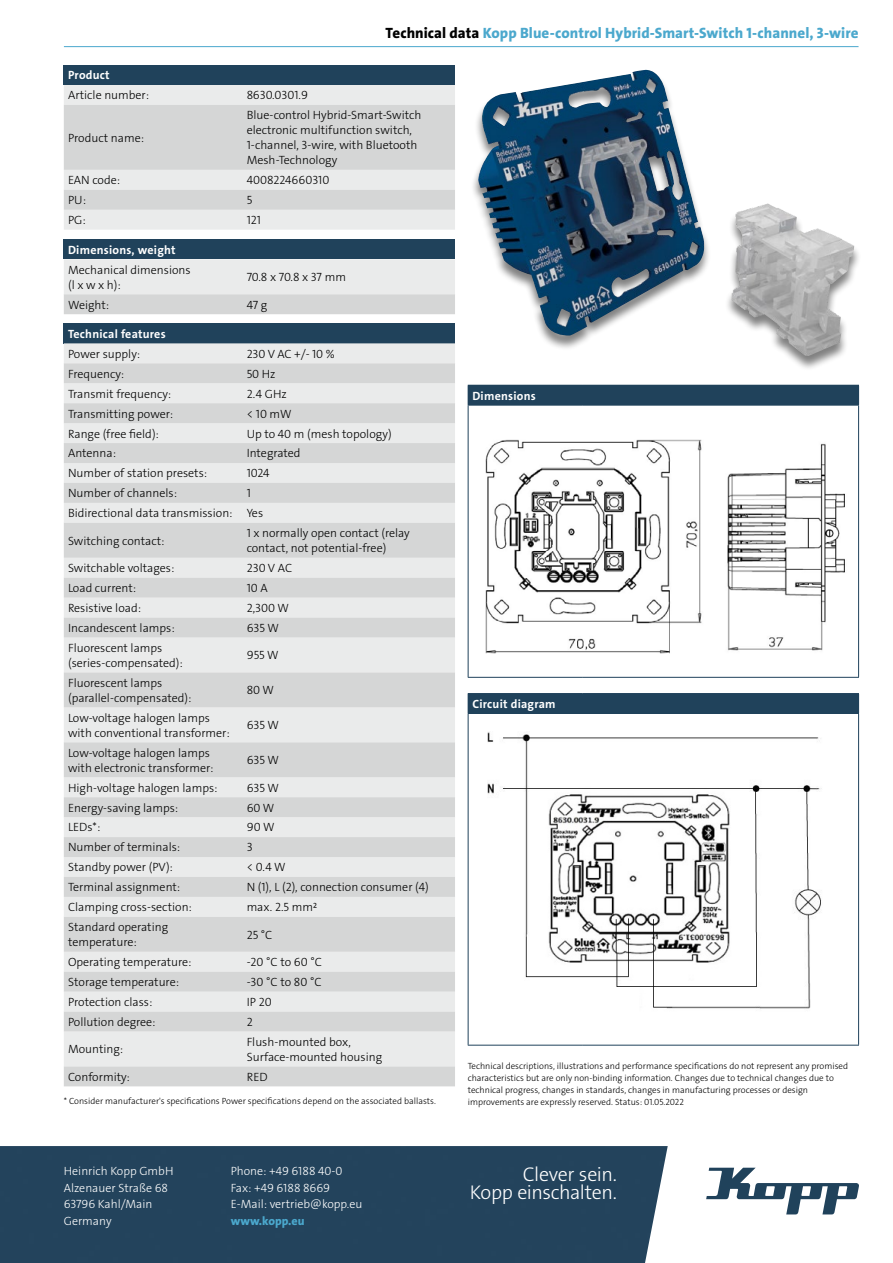
<style>
.page{position:relative;width:893px;height:1263px;background:#fff}
.page>*{position:absolute;margin:0;border:0;box-sizing:border-box;transform-origin:0 0}
.t1{font:19.95px/18px "The Sans LP3 Lig";letter-spacing:-.02em;color:#fff;text-align:right}
.t2{font:15px "The Sans LP8 Ex Bld";letter-spacing:.005em;color:#4ba8cd}
.t3{font:12px/15px "The Sans LP3 Lig";color:#000}
.t4{font:12px/16.5px "The Sans LP3 Lig";color:#fff}
.t5{font:12px "The Sans LP7 Bld";letter-spacing:.02em;color:#fff}
.t6{font:12px "The Sans LP8 Ex Bld";color:#4ba8cd}
.t7{font:9px/12px "The Sans LP3 Lig";color:#000}
.s1{color:#000}
</style>
<div class="page">
<svg style="left:706px;top:1168px;width:153px;height:46px"></svg>
<div style="left:64px;top:323px;width:391px;height:20px;background:#20425b"></div>
<div style="left:64px;top:343px;width:391px;height:20px;background:#eaebeb"></div>
<svg style="left:64px;top:363px;width:391px;height:723px;background:#dfe0e0"></svg>
<div style="left:468px;top:385px;width:391px;height:20px;background:#20425b"></div>
<hr style="left:468px;top:405px;width:1px;height:272px;background:#20425b">
<hr style="left:858px;top:405px;width:1px;height:272px;background:#20425b">
<hr style="left:468px;top:677px;width:114px;height:1px;background:#20425b">
<hr style="left:582px;top:677px;width:277px;height:1px;background:#20425b">
<hr style="left:468px;top:405px;width:114px;height:1px;background:#20425b">
<hr style="left:582px;top:405px;width:277px;height:1px;background:#20425b">
<div style="left:468px;top:693px;width:391px;height:20px;background:#20425b"></div>
<hr style="left:468px;top:714px;width:1px;height:331px;background:#20425b">
<hr style="left:858px;top:714px;width:1px;height:331px;background:#20425b">
<hr style="left:468px;top:1045px;width:114px;height:1px;background:#20425b">
<hr style="left:582px;top:1045px;width:277px;height:1px;background:#20425b">
<hr style="left:468px;top:713px;width:114px;height:1px;background:#20425b">
<hr style="left:582px;top:713px;width:277px;height:1px;background:#20425b">
<div style="left:0;top:1146px;width:668px;height:117px;background:#23435c"></div>
<hr style="left:64px;top:46px;width:794px;height:1px;background:#4ba8cd">
<div style="left:64px;top:239px;width:391px;height:20px;background:#20425b"></div>
<svg style="left:64px;top:259px;width:391px;height:55px;background:#e2e3e3"></svg>
<div style="left:64px;top:65px;width:391px;height:20px;background:#20425b"></div>
<svg style="left:64px;top:85px;width:391px;height:145px;background:#dddede"></svg>
<div style="left:471px;top:71px;width:390px;height:300px;background:#000;opacity:.5"></div>
<img style="left:478px;top:70px;width:229px;height:266px">
<img style="left:487px;top:732px;width:335px;height:277px">
<img style="left:485px;top:439px;width:217px;height:215px">
<img style="left:727px;top:443px;width:118px;height:208px">
<p class="t2" style="left:386px;top:23px;width:474px"><span class="s1">Technical data</span> Kopp Blue-control Hybrid-Smart-Switch 1-channel, 3-wire</p>
<p class="t5" style="left:68px;top:68px;width:43px">Product</p>
<p class="t3" style="left:68px;top:88px;width:82px">Article number:</p>
<p class="t3" style="left:247px;top:88px;width:63px">8630.0301.9</p>
<p class="t3" style="left:68px;top:130px;width:77px">Product name:</p>
<p class="t3" style="left:247px;top:108px;width:176px">Blue-control Hybrid-Smart-Switch electronic multifunction switch,<br>1-channel, 3-wire, with Bluetooth<br>Mesh-Technology</p>
<p class="t3" style="left:68px;top:173px;width:54px">EAN code:</p>
<p class="t3" style="left:247px;top:173px;width:84px">4008224660310</p>
<p class="t3" style="left:68px;top:193px;width:19px">PU:</p>
<p class="t3" style="left:247px;top:193px;width:7px">5</p>
<p class="t3" style="left:68px;top:213px;width:19px">PG:</p>
<p class="t3" style="left:247px;top:213px;width:16px">121</p>
<p class="t5" style="left:68px;top:242px;width:109px">Dimensions, weight</p>
<p class="t3" style="left:68px;top:262px;width:124px">Mechanical dimensions (l x w x h):</p>
<p class="t3" style="left:247px;top:270px;width:101px">70.8 x 70.8 x 37 mm</p>
<p class="t3" style="left:68px;top:297px;width:43px">Weight:</p>
<p class="t3" style="left:247px;top:297px;width:22px">47 g</p>
<p class="t5" style="left:68px;top:326px;width:99px">Technical features</p>
<p class="t3" style="left:68px;top:346px;width:73px">Power supply:</p>
<p class="t3" style="left:247px;top:346px;width:90px">230 V AC +/- 10 %</p>
<p class="t3" style="left:68px;top:366px;width:58px">Frequency:</p>
<p class="t3" style="left:247px;top:366px;width:30px">50 Hz</p>
<p class="t3" style="left:68px;top:386px;width:105px">Transmit frequency:</p>
<p class="t3" style="left:247px;top:386px;width:42px">2.4 GHz</p>
<p class="t3" style="left:68px;top:406px;width:107px">Transmitting power:</p>
<p class="t3" style="left:247px;top:406px;width:47px">&lt; 10 mW</p>
<p class="t3" style="left:68px;top:426px;width:92px">Range (free field):</p>
<p class="t3" style="left:247px;top:426px;width:147px">Up to 40 m (mesh topology)</p>
<p class="t3" style="left:68px;top:446px;width:50px">Antenna:</p>
<p class="t3" style="left:247px;top:446px;width:55px">Integrated</p>
<p class="t3" style="left:68px;top:466px;width:141px">Number of station presets:</p>
<p class="t3" style="left:247px;top:466px;width:25px">1024</p>
<p class="t3" style="left:68px;top:486px;width:111px">Number of channels:</p>
<p class="t3" style="left:68px;top:483px;width:197px;line-height:20px;text-indent:179px">1<br>Bidirectional data transmission: Yes</p>
<p class="t3" style="left:68px;top:533px;width:98px">Switching contact:</p>
<p class="t3" style="left:247px;top:526px;width:165px">1 x normally open contact (relay contact, not potential-free)</p>
<p class="t3" style="left:68px;top:561px;width:108px">Switchable voltages:</p>
<p class="t3" style="left:247px;top:561px;width:47px">230 V AC</p>
<p class="t3" style="left:68px;top:581px;width:70px">Load current:</p>
<p class="t3" style="left:247px;top:581px;width:23px">10 A</p>
<p class="t3" style="left:68px;top:600px;width:75px">Resistive load:</p>
<p class="t3" style="left:247px;top:600px;width:44px">2,300 W</p>
<p class="t3" style="left:68px;top:620px;width:108px">Incandescent lamps:</p>
<p class="t3" style="left:247px;top:620px;width:34px">635 W</p>
<p class="t3" style="left:68px;top:640px;width:116px">Fluorescent lamps (series-compensated):</p>
<p class="t3" style="left:247px;top:648px;width:33px">955 W</p>
<p class="t3" style="left:68px;top:675px;width:125px">Fluorescent lamps (parallel-compensated):</p>
<p class="t3" style="left:247px;top:683px;width:29px">80 W</p>
<p class="t3" style="left:68px;top:710px;width:163px">Low-voltage halogen lamps with conventional transformer:</p>
<p class="t3" style="left:247px;top:718px;width:34px">635 W</p>
<p class="t3" style="left:68px;top:745px;width:147px">Low-voltage halogen lamps with electronic transformer:</p>
<p class="t3" style="left:247px;top:753px;width:34px">635 W</p>
<p class="t3" style="left:68px;top:780px;width:151px">High-voltage halogen lamps:</p>
<p class="t3" style="left:247px;top:780px;width:34px">635 W</p>
<p class="t3" style="left:68px;top:800px;width:112px">Energy-saving lamps:</p>
<p class="t3" style="left:247px;top:800px;width:29px">60 W</p>
<p class="t3" style="left:68px;top:820px;width:34px">LEDs*:</p>
<p class="t3" style="left:247px;top:820px;width:29px">90 W</p>
<p class="t3" style="left:68px;top:840px;width:114px">Number of terminals:</p>
<p class="t3" style="left:247px;top:840px;width:7px">3</p>
<p class="t3" style="left:68px;top:860px;width:106px">Standby power (PV):</p>
<p class="t3" style="left:247px;top:860px;width:40px">&lt; 0.4 W</p>
<p class="t3" style="left:68px;top:880px;width:114px">Terminal assignment:</p>
<p class="t3" style="left:247px;top:880px;width:184px">N (1), L (2), connection consumer (4)</p>
<p class="t3" style="left:68px;top:900px;width:125px">Clamping cross-section:</p>
<p class="t3" style="left:247px;top:900px;width:72px">max. 2.5 mm²</p>
<p class="t3" style="left:68px;top:920px;width:102px">Standard operating temperature:</p>
<p class="t3" style="left:247px;top:927px;width:27px">25 °C</p>
<p class="t3" style="left:68px;top:955px;width:125px">Operating temperature:</p>
<p class="t3" style="left:247px;top:955px;width:77px">-20 °C to 60 °C</p>
<p class="t3" style="left:68px;top:974px;width:112px">Storage temperature:</p>
<p class="t3" style="left:247px;top:974px;width:76px">-30 °C to 80 °C</p>
<p class="t3" style="left:68px;top:994px;width:86px">Protection class:</p>
<p class="t3" style="left:247px;top:994px;width:27px">IP 20</p>
<p class="t3" style="left:68px;top:1014px;width:89px">Pollution degree:</p>
<p class="t3" style="left:247px;top:1014px;width:8px">2</p>
<p class="t3" style="left:68px;top:1042px;width:57px">Mounting:</p>
<p class="t3" style="left:247px;top:1034px;width:137px">Flush-mounted box,<br>Surface-mounted housing</p>
<p class="t3" style="left:68px;top:1069px;width:63px">Conformity:</p>
<p class="t3" style="left:247px;top:1069px;width:22px">RED</p>
<p class="t7" style="left:64px;top:1095px;width:374px">* Consider manufacturer's specifications Power specifications depend on the associated ballasts.</p>
<p class="t4" style="left:64px;top:1163px;width:111px">Heinrich Kopp GmbH<br>Alzenauer Straße 68<br>63796 Kahl/Main<br>Germany</p>
<p class="t4" style="left:231px;top:1163px;width:133px">Phone: +49 6188 40-0<br>Fax: +49 6188 8669<br>E-Mail: vertrieb@kopp.eu</p>
<p class="t6" style="left:231px;top:1213px;width:75px">www.kopp.eu</p>
<p class="t5" style="left:472px;top:388px;width:65px">Dimensions</p>
<p class="t5" style="left:472px;top:696px;width:85px">Circuit diagram</p>
<p class="t7" style="left:468px;top:1060px;width:382px">Technical descriptions, illustrations and performance specifications do not represent any promised characteristics but are only non-binding information. Changes due to technical changes due to technical progress, changes in standards, changes in manufacturing processes or design improvements are expressly reserved. Status: 01.05.2022</p>
<h1 class="t1" style="left:470px;top:1165px;width:149px">Clever sein.<br>Kopp einschalten.</h1>
</div>
